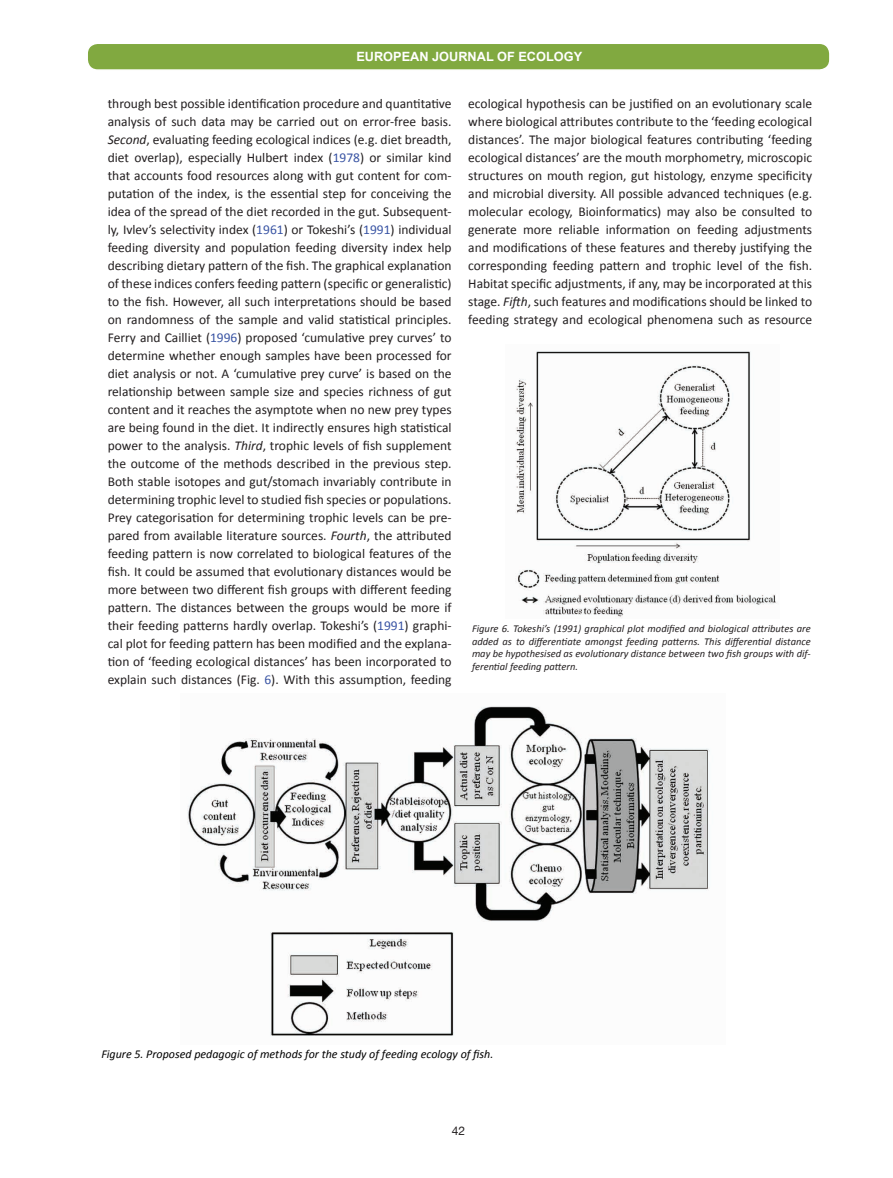
<style>
.page{position:relative;width:893px;height:1178px;background:#fff}
.page>*{position:absolute;margin:0;border:0;box-sizing:border-box;transform-origin:0 0}
.t1{font:13.5px/18px "Calibri";color:#231f20;text-align:justify}
.t2{font:700 12.75px "Arial";color:#fff}
.t3{font:italic 12px "Calibri";color:#000}
.t4{font:12px "Helvetica Neue";color:#231f20}
.t5{font:italic 10.5px/12.6px "Calibri";color:#231f20;text-align:justify}
.s1{font-style:italic}
.s2{color:#3853a3}
</style>
<div class="page">
<div style="left:87px;top:43px;width:743px;height:27px;background:#81a940;border-radius:10px"></div>
<div style="left:86px;top:43px;width:745px;height:28px;border:2px solid #fff;border-radius:10px"></div>
<img style="left:187px;top:706px;width:523px;height:330px">
<img style="left:515px;top:351px;width:262px;height:267px">
<p class="t2" style="left:356px;top:48px;width:227px">EUROPEAN JOURNAL OF ECOLOGY</p>
<p class="t1" style="left:108px;top:95px;width:345px">through best possible identification procedure and quantitative analysis of such data may be carried out on error-free basis.<br><span class="s1">Second</span>, evaluating feeding ecological indices (e.g. diet breadth, diet overlap), especially Hulbert index (<span class="s2">1978</span>) or similar kind that accounts food resources along with gut content for com&shy;putation of the index, is the essential step for conceiving the idea of the spread of the diet recorded in the gut. Subsequent&shy;ly, Ivlev’s selectivity index (<span class="s2">1961</span>) or Tokeshi’s (<span class="s2">1991</span>) individual feeding diversity and population feeding diversity index help describing dietary pattern of the fish. The graphical explanation of these indices confers feeding pattern (specific or generalistic) to the fish. However, all such interpretations should be based on randomness of the sample and valid statistical principles.<br>Ferry and Cailliet (<span class="s2">1996</span>) proposed ‘cumulative prey curves’ to determine whether enough samples have been processed for diet analysis or not. A ‘cumulative prey curve’ is based on the relationship between sample size and species richness of gut content and it reaches the asymptote when no new prey types are being found in the diet. It indirectly ensures high statistical power to the analysis. <span class="s1">Third</span>, trophic levels of fish supplement the outcome of the methods described in the previous step.<br>Both stable isotopes and gut/stomach invariably contribute in determining trophic level to studied fish species or populations.<br>Prey categorisation for determining trophic levels can be pre&shy;pared from available literature sources. <span class="s1">Fourth</span>, the attributed feeding pattern is now correlated to biological features of the fish. It could be assumed that evolutionary distances would be more between two different fish groups with different feeding pattern. The distances between the groups would be more if their feeding patterns hardly overlap. Tokeshi’s (<span class="s2">1991</span>) graphi&shy;cal plot for feeding pattern has been modified and the explana&shy;tion of ‘feeding ecological distances’ has been incorporated to explain such distances (Fig. <span class="s2">6</span>). With this assumption, feeding</p>
<p class="t1" style="left:468px;top:94px;width:345px">ecological hypothesis can be justified on an evolutionary scale where biological attributes contribute to the ‘feeding ecological distances’. The major biological features contributing ‘feeding ecological distances’ are the mouth morphometry, microscopic structures on mouth region, gut histology, enzyme specificity and microbial diversity. All possible advanced techniques (e.g. molecular ecology, Bioinformatics) may also be consulted to generate more reliable information on feeding adjustments and modifications of these features and thereby justifying the corresponding feeding pattern and trophic level of the fish.<br>Habitat specific adjustments, if any, may be incorporated at this stage. <span class="s1">Fifth</span>, such features and modifications should be linked to feeding strategy and ecological phenomena such as resource</p>
<p class="t5" style="left:472px;top:622px;width:340px">Figure 6. Tokeshi’s (1991) graphical plot modified and biological attributes are added as to differentiate amongst feeding patterns. This differential distance may be hypothesised as evolutionary distance between two fish groups with dif&shy;ferential feeding pattern.</p>
<p class="t3" style="left:101px;top:1046px;width:394px">Figure 5. Proposed pedagogic of methods for the study of feeding ecology of fish.</p>
<p class="t4" style="left:452px;top:1122px;width:15px">42</p>
</div>
